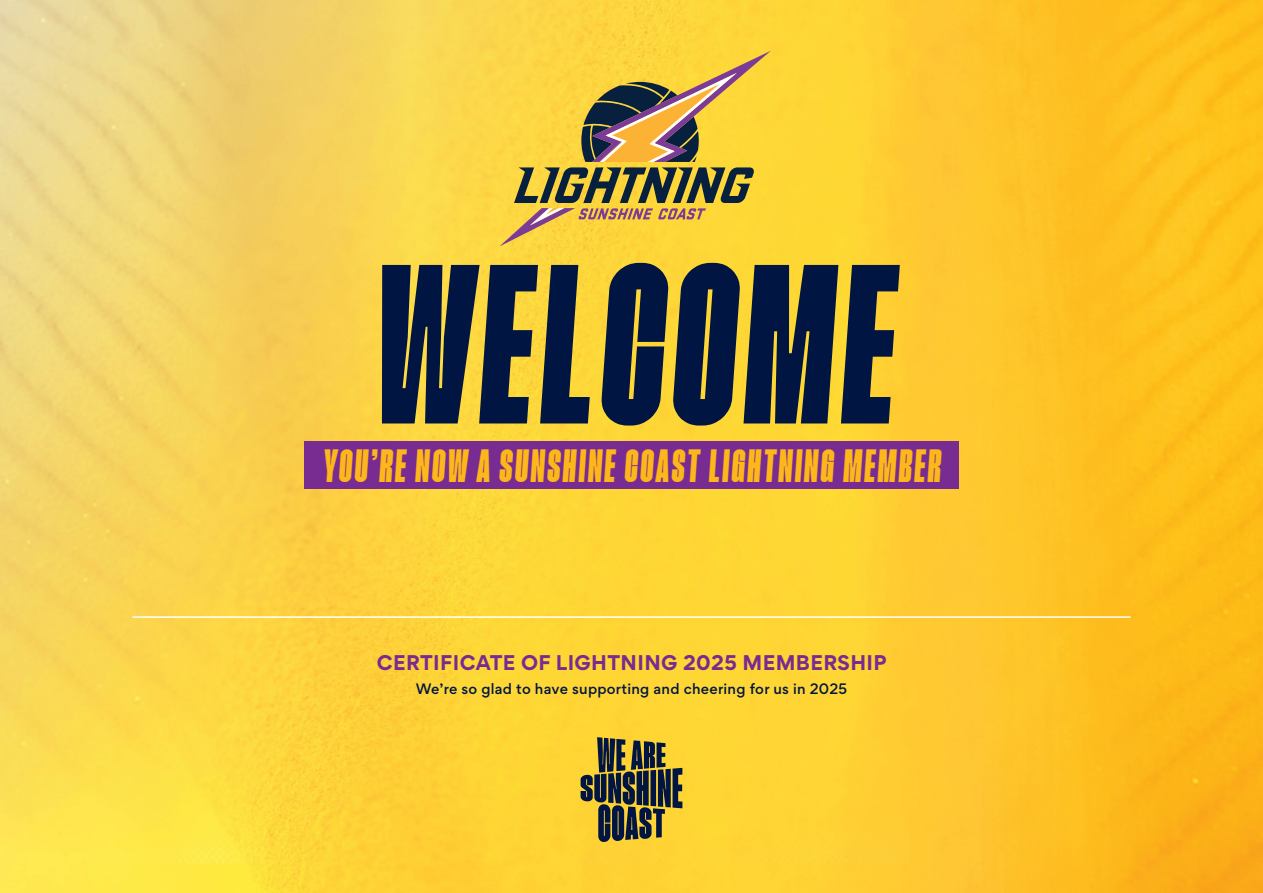
<style>
.page{position:relative;width:1263px;height:893px;background:#fff}
.page>*{position:absolute;margin:0;border:0;box-sizing:border-box;transform-origin:0 0}
.t1{font:226.5px "Neubahn";letter-spacing:.04em;color:#001541}
.t2{font:46.5px "Neubahn";letter-spacing:.06em;color:#fdb71a}
.t3{font:700 19.05px "Gordita";letter-spacing:.02em;color:#782b90}
.t4{font:500 13.5px "Gordita";letter-spacing:.02em;color:#001541}
</style>
<div class="page">
<img style="left:0;top:0;width:1263px;height:893px">
<svg style="left:499px;top:51px;width:272px;height:195px;background:#cfb045"></svg>
<div style="left:304px;top:441px;width:655px;height:48px;background:#782b90"></div>
<svg style="left:581px;top:737px;width:101px;height:105px;background:#796f3a"></svg>
<hr style="left:132px;top:616px;width:998px;height:2px;background:#fff">
<h1 class="t1" style="left:372px;top:259px;width:520px">WELCOME</h1>
<h2 class="t2" style="left:323px;top:449px;width:622px">YOU’RE NOW A SUNSHINE COAST LIGHTNING MEMBER</h2>
<h3 class="t3" style="left:377px;top:647px;width:511px">CERTIFICATE OF LIGHTNING 2025 MEMBERSHIP</h3>
<p class="t4" style="left:416px;top:678px;width:433px">We’re so glad to have supporting and cheering for us in 2025</p>
</div>
